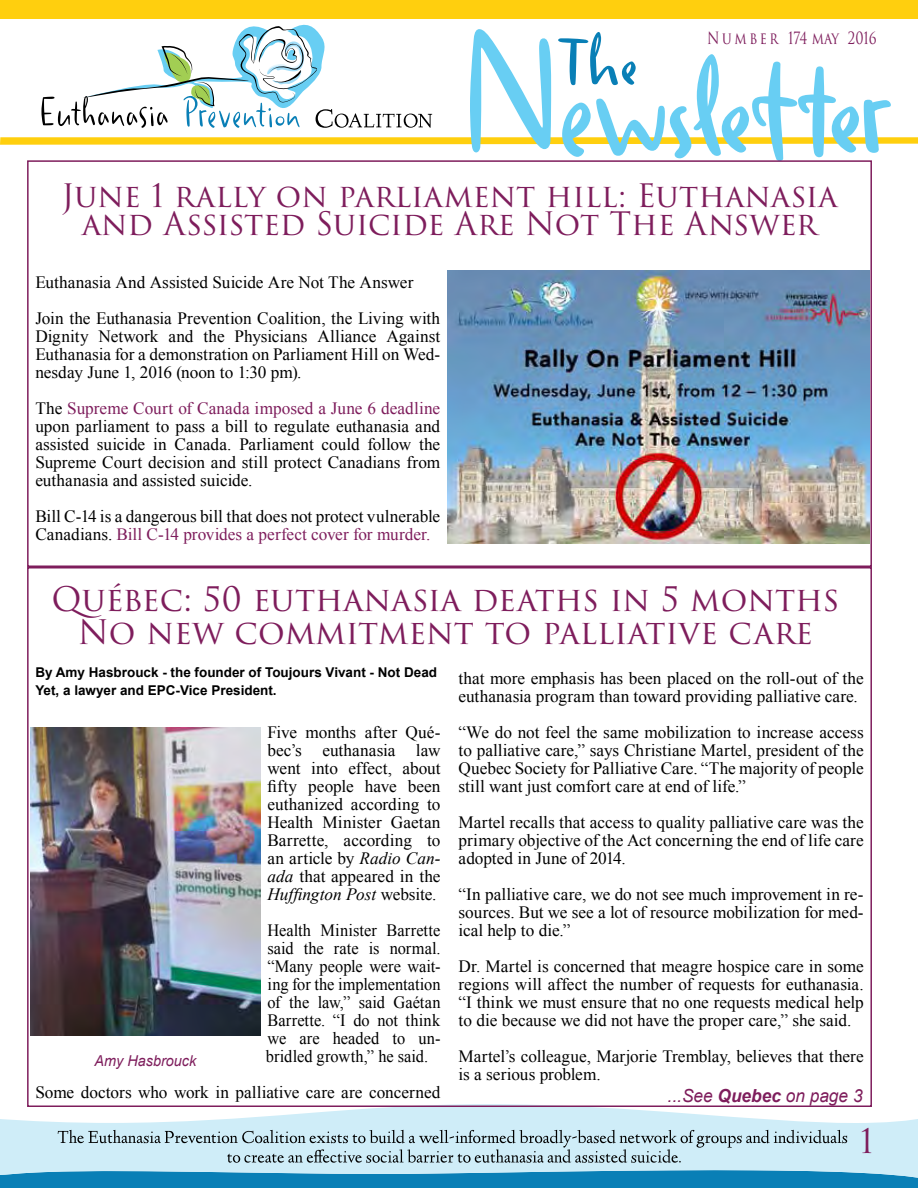
<style>
.page{position:relative;width:918px;height:1188px;background:#fff}
.page>*{position:absolute;margin:0;border:0;box-sizing:border-box;transform-origin:0 0}
.t1{font:33px/33px "Trajan Pro 3";color:#7e1d5c;text-align:center}
.t2{font:31.5px/28.5px "Trajan Pro 3";color:#7e1d5c;text-align:center}
.t3{font:italic 18px "Arial";color:#7e1d5c;scale:.96 1}
.t4{font:17.25px/18px "Times New Roman";color:#000;text-align:justify}
.t5{font:17.25px/18px "Times New Roman";color:#000;text-align:justify;scale:.95 1}
.t6{font:16.5px "Trajan Pro 3";letter-spacing:-.005em;color:#7e1d5c;scale:.8 1}
.t7{font:italic 15px "Arial";color:#7e1d5c;scale:.96 1}
.t8{font:700 13.5px/18px "Arial";color:#000}
.s1{color:#7e1d5c}
.s2{font-style:italic}
.s3{font-weight:700}
</style>
<div class="page">
<div style="left:0;top:0;width:918px;height:18px;background:#ffcf0e"></div>
<svg style="left:0;top:1107px;width:918px;height:23px;fill:#cfedf8"></svg>
<svg style="left:0;top:1130px;width:918px;height:58px;background:#8dc1d7"></svg>
<svg style="left:0;top:24px;width:918px;height:136px"></svg>
<div style="left:27px;top:160px;width:845px;height:407px;border:2px solid #7e1d5c"></div>
<img style="left:447px;top:271px;width:422px;height:273px">
<img style="left:30px;top:728px;width:231px;height:307px">
<p class="t6" style="left:707px;top:26px;width:214px">N u m b e r 174 may 2016</p>
<h2 class="t2" style="left:62px;top:182px;width:777px">June 1 rally on parliament hill: Euthanasia and Assisted Suicide Are Not The Answer</h2>
<p class="t4" style="left:35px;top:264px;width:406px;line-height:36px">Euthanasia And Assisted Suicide Are Not The Answer<br>Join the Euthanasia Prevention Coalition, the Living with</p>
<p class="t4" style="left:35px;top:327px;width:406px">Dignity Network and the Physicians Alliance Against Euthanasia for a demonstration on Parliament Hill on Wed&shy;nesday June 1, 2016 (noon to 1:30 pm).</p>
<p class="t4" style="left:35px;top:399px;width:406px">The <span class="s1">Supreme Court of Canada imposed a June 6 deadline </span>upon parliament to pass a bill to regulate euthanasia and assisted suicide in Canada. Parliament could follow the Supreme Court decision and still protect Canadians from euthanasia and assisted suicide.</p>
<p class="t4" style="left:35px;top:507px;width:406px">Bill C-14 is a dangerous bill that does not protect vulnerable<br>Canadians. <span class="s1">Bill C-14 provides a perfect cover for murder.</span></p>
<h1 class="t1" style="left:51px;top:584px;width:789px">Québec: 50 euthanasia deaths in 5 months<br>No new commitment to palliative care</h1>
<p class="t8" style="left:35px;top:664px;width:403px">By Amy Hasbrouck - the founder of Toujours Vivant - Not Dead<br>Yet, a lawyer and EPC-Vice President.</p>
<p class="t4" style="left:268px;top:723px;width:175px">Five months after Qué&shy;bec’s euthanasia law went into effect, about fifty people have been euthanized according to Health Minister Gaetan Barrette, according to an article by <span class="s2">Radio Can&shy;ada</span> that appeared in the <span class="s2">Huffington Post</span> website.</p>
<p class="t5" style="left:266px;top:921px;width:185px">Health Minister Barrette said the rate is normal. “Many people were wait&shy;ing for the implementation of the law,” said Gaétan Barrette. “I do not think we are headed to un&shy;bridled growth,” he said.</p>
<p class="t4" style="left:35px;top:1083px;width:407px">Some doctors who work in palliative care are concerned</p>
<p class="t7" style="left:95px;top:1051px;width:107px">Amy Hasbrouck</p>
<p class="t4" style="left:459px;top:669px;width:407px">that more emphasis has been placed on the roll-out of the euthanasia program than toward providing palliative care.</p>
<p class="t4" style="left:459px;top:723px;width:407px">“We do not feel the same mobilization to increase access to palliative care,” says Christiane Martel, president of the Quebec Society for Palliative Care. “The majority of people still want just comfort care at end of life.”</p>
<p class="t4" style="left:459px;top:813px;width:407px">Martel recalls that access to quality palliative care was the primary objective of the Act concerning the end of life care adopted in June of 2014.</p>
<p class="t4" style="left:459px;top:885px;width:407px">“In palliative care, we do not see much improvement in re&shy;sources. But we see a lot of resource mobilization for med&shy;ical help to die.”</p>
<p class="t4" style="left:459px;top:957px;width:407px">Dr. Martel is concerned that meagre hospice care in some regions will affect the number of requests for euthanasia. “I think we must ensure that no one requests medical help to die because we did not have the proper care,” she said.</p>
<p class="t4" style="left:459px;top:1047px;width:407px">Martel’s colleague, Marjorie Tremblay, believes that there is a serious problem.</p>
<p class="t3" style="left:668px;top:1084px;width:205px">...See <span class="s3">Quebec</span> on page 3</p>
<h1 class="t1" style="left:860px;top:1126px;width:15px">1</h1>
</div>
